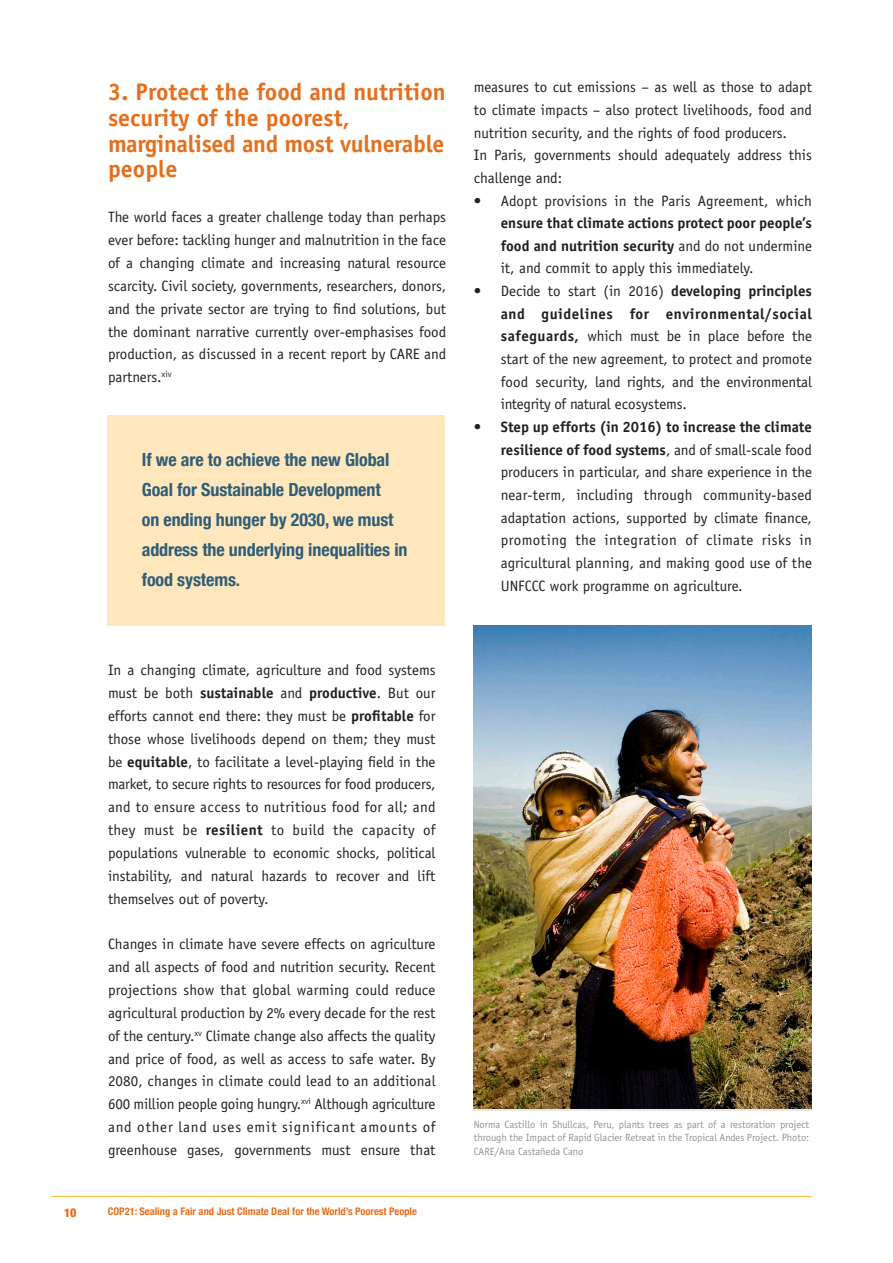
<style>
.page{position:relative;width:893px;height:1263px;background:#fff}
.page>*{position:absolute;margin:0;border:0;box-sizing:border-box;transform-origin:0 0}
.Heads{font:700 24px/25.8px "Officina Sans";color:#e4701e}
.Body_Copy{font:700 condensed 18px/30px "Helvetica Neue";letter-spacing:-.005em;color:#305d77}
.Body_Copy-2{font:15px/22.8px "Officina Sans";color:#231f20;text-align:justify}
.t1{font:900 condensed 12px "Helvetica Neue";color:#e4701e}
.Body_Copy-3{font:10.5px/13.5px "Officina Sans";letter-spacing:-.005em;color:#939598;text-align:justify}
.t2{font:700 condensed 10.5px "Helvetica Neue";color:#e4701e}
.s1{font-weight:700}
</style>
<div class="page">
<hr style="left:52px;top:1196px;width:760px;height:1px;background:#fcb825">
<img style="left:474px;top:625px;width:338px;height:484px">
<div style="left:108px;top:414px;width:337px;height:211px;background:#fee7bc"></div>
<p class="Heads" style="left:108px;top:79px;width:339px">3. Protect the food and nutrition security of the poorest,</p>
<p class="Heads" style="left:108px;top:130px;width:338px">marginalised and most vulnerable people</p>
<p class="Body_Copy-2" style="left:108px;top:206px;width:340px">The world faces a greater challenge today than perhaps ever before: tackling hunger and malnutrition in the face of a changing climate and increasing natural resource scarcity. Civil society, governments, researchers, donors, and the private sector are trying to find solutions, but the dominant narrative currently over-emphasises food production, as discussed in a recent report by CARE and partners.<sup>xiv</sup></p>
<p class="Body_Copy" style="left:142px;top:444px;width:267px">If we are to achieve the new Global<br>Goal for Sustainable Development<br>on ending hunger by 2030, we must address the underlying inequalities in food systems.</p>
<p class="Body_Copy-2" style="left:474px;top:76px;width:340px">measures to cut emissions – as well as those to adapt to climate impacts – also protect livelihoods, food and nutrition security, and the rights of food producers.</p>
<p class="Body_Copy-2" style="left:474px;top:144px;width:340px">In Paris, governments should adequately address this challenge and:</p>
<p class="Body_Copy-2" style="left:501px;top:189px;width:313px;text-indent:-27px">• Adopt provisions in the Paris Agreement, which <span class="s1">ensure that climate actions protect poor people’s food and nutrition security</span> and do not undermine it, and commit to apply this immediately.</p>
<p class="Body_Copy-2" style="left:501px;top:280px;width:313px;text-indent:-27px">• Decide to start (in 2016) <span class="s1">developing principles and guidelines for environmental/social safeguards,</span> which must be in place before the start of the new agreement, to protect and promote food security, land rights, and the environmental integrity of natural ecosystems.</p>
<p class="Body_Copy-2" style="left:501px;top:416px;width:313px;text-indent:-27px"><span class="s1">• Step up efforts (in 2016) to increase the climate resilience of food systems</span>, and of small-scale food producers in particular, and share experience in the near-term, including through community-based adaptation actions, supported by climate finance, promoting the integration of climate risks in agricultural planning, and making good use of the UNFCCC work programme on agriculture.</p>
<p class="Body_Copy-2" style="left:108px;top:659px;width:329px">In a changing climate, agriculture and food systems must be both <span class="s1">sustainable</span> and <span class="s1">productive</span>. But our efforts cannot end there: they must be <span class="s1">profitable</span> for those whose livelihoods depend on them; they must be <span class="s1">equitable</span>, to facilitate a level-playing field in the market, to secure rights to resources for food producers, and to ensure access to nutritious food for all; and</p>
<p class="Body_Copy-2" style="left:108px;top:819px;width:329px">they must be <span class="s1">resilient</span> to build the capacity of populations vulnerable to economic shocks, political instability, and natural hazards to recover and lift themselves out of poverty.</p>
<p class="Body_Copy-2" style="left:108px;top:933px;width:329px">Changes in climate have severe effects on agriculture and all aspects of food and nutrition security. Recent projections show that global warming could reduce agricultural production by 2% every decade for the rest of the century.<sup>xv</sup> Climate change also affects the quality and price of food, as well as access to safe water. By 2080, changes in climate could lead to an additional</p>
<p class="Body_Copy-2" style="left:108px;top:1093px;width:329px">600 million people going hungry.<sup>xvi</sup> Although agriculture and other land uses emit significant amounts of</p>
<p class="Body_Copy-2" style="left:108px;top:1138px;width:329px">greenhouse gases, governments must ensure that</p>
<p class="t1" style="left:64px;top:1205px;width:14px">10</p>
<p class="t2" style="left:108px;top:1205px;width:311px">COP21: Sealing a Fair and Just Climate Deal for the World’s Poorest People</p>
<p class="Body_Copy-3" style="left:474px;top:1117px;width:337px">Norma Castillo in Shullcas, Peru, plants trees as part of a restoration project through the Impact of Rapid Glacier Retreat in the Tropical Andes Project. Photo:<br>CARE/Ana Castañeda Cano</p>
</div>
